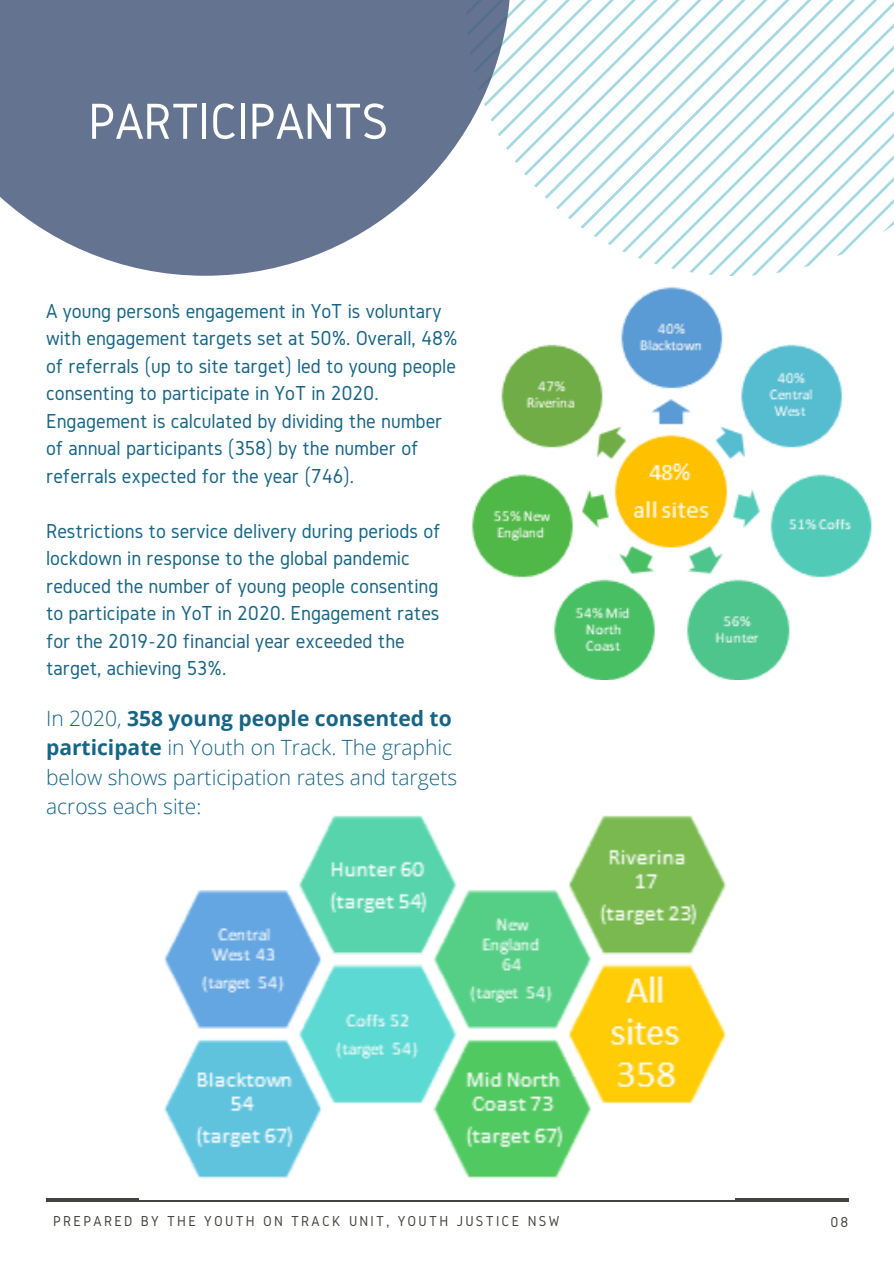
<style>
.page{position:relative;width:894px;height:1264px;background:#fff}
.page>*{position:absolute;margin:0;border:0;box-sizing:border-box;transform-origin:0 0}
.t1{font:52.5px "Gidole";letter-spacing:-.01em;color:#fff}
.t2{font:21px/27.5px "Gidole";color:#176585}
.t3{font:300 21px/29.2px "Open Sans";color:#176585}
.t4{font:15px "Gidole";letter-spacing:.15em;color:#444440}
.s1{font-weight:700}
</style>
<div class="page">
<svg style="left:511px;top:0;width:382px;height:275px"></svg>
<hr style="left:46px;top:1198px;width:802px;height:3px;background:#444440">
<svg style="left:0;top:0;width:511px;height:276px;fill:#647490"></svg>
<img style="left:471px;top:287px;width:401px;height:392px">
<img style="left:140px;top:815px;width:594px;height:384px">
<p class="t1" style="left:88px;top:92px;width:301px">PARTICIPANTS</p>
<p class="t2" style="left:46px;top:297px;width:413px">A young person’s engagement in YoT is voluntary with engagement targets set at 50%. Overall, 48% of referrals (up to site target) led to young people consenting to participate in YoT in 2020.<br>Engagement is calculated by dividing the number of annual participants (358) by the number of referrals expected for the year (746).</p>
<p class="t2" style="left:46px;top:516px;width:396px">Restrictions to service delivery during periods of lockdown in response to the global pandemic reduced the number of young people consenting to participate in YoT in 2020. Engagement rates for the 2019-20 financial year exceeded the target, achieving 53%.</p>
<p class="t3" style="left:46px;top:703px;width:412px">In 2020, <span class="s1">358 young people consented to participate</span> in Youth on Track. The graphic below shows participation rates and targets across each site:</p>
<p class="t4" style="left:53px;top:1213px;width:507px">PREPARED BY THE YOUTH ON TRACK UNIT, YOUTH JUSTICE NSW</p>
<p class="t4" style="left:830px;top:1214px;width:20px">08</p>
</div>
